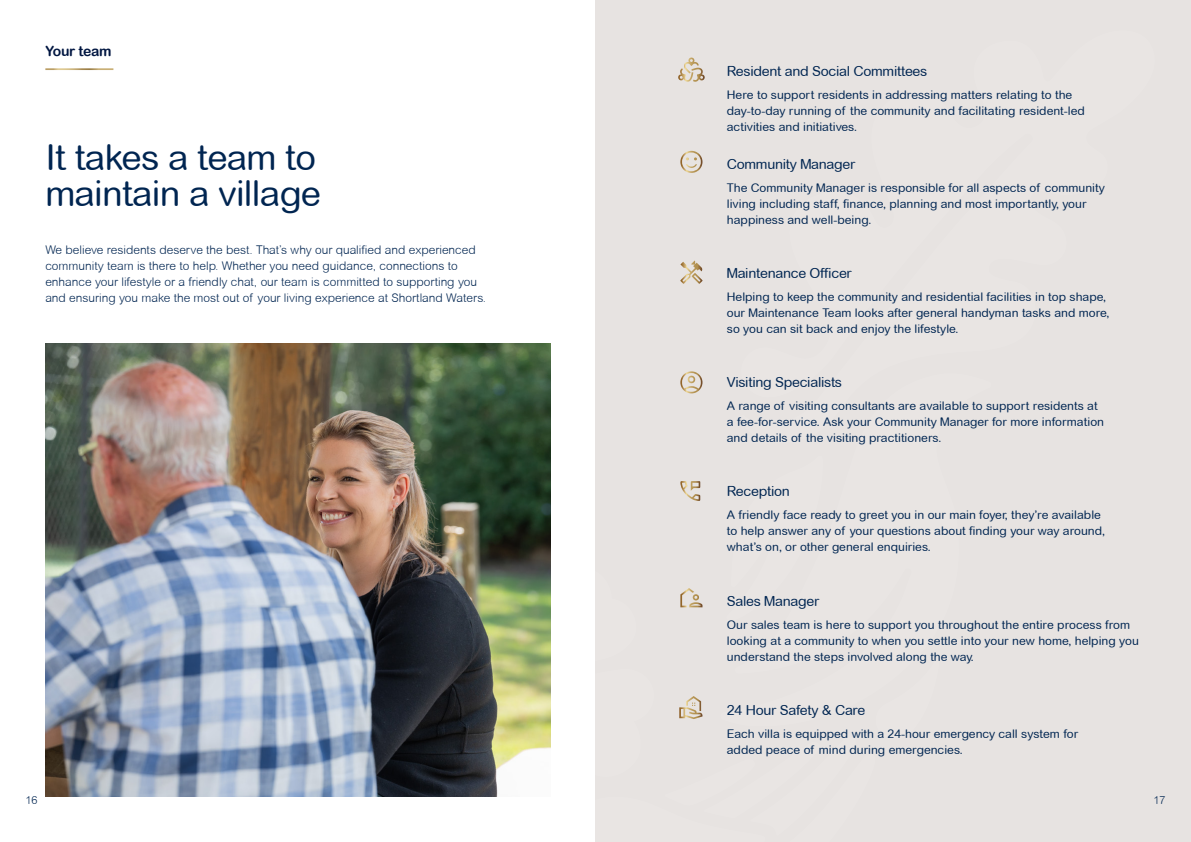
<style>
.page{position:relative;width:1191px;height:842px;background:#fff}
.page>*{position:absolute;margin:0;border:0;box-sizing:border-box;transform-origin:0 0}
.t1{font:36px/36px "Arial Rounded MT";letter-spacing:-.02em;color:#002551}
.t2{font:14px "Arial Rounded MT";letter-spacing:-.02em;color:#002551}
.t3{font:14px "Arial Rounded MT Bold";letter-spacing:-.02em;color:#001641}
.t4{font:12px/16px "Arial Rounded MT";color:#002551}
.t5{font:300 12px/16px "Arial Rounded MT";color:#002551}
.t6{font:300 11px "Arial Rounded MT";color:#002551}
</style>
<div class="page">
<div style="left:595px;top:0;width:596px;height:842px;background:#e7e3e1"></div>
<img style="left:45px;top:343px;width:505px;height:453px">
<svg style="left:678px;top:58px;width:26px;height:24px"></svg>
<svg style="left:680px;top:261px;width:22px;height:23px"></svg>
<svg style="left:680px;top:151px;width:22px;height:22px"></svg>
<svg style="left:409px;top:371px;width:294px;height:426px"></svg>
<p class="t3" style="left:45px;top:42px;width:68px">Your team</p>
<h1 class="t1" style="left:45px;top:139px;width:277px">It takes a team to maintain a village</h1>
<p class="t5" style="left:45px;top:242px;width:442px">We believe residents deserve the best. That’s why our qualified and experienced community team is there to help. Whether you need guidance, connections to enhance your lifestyle or a friendly chat, our team is committed to supporting you and ensuring you make the most out of your living experience at Shortland Waters.</p>
<p class="t2" style="left:727px;top:63px;width:202px">Resident and Social Committees</p>
<p class="t4" style="left:727px;top:87px;width:359px">Here to support residents in addressing matters relating to the day-to-day running of the community and facilitating resident-led activities and initiatives.</p>
<p class="t2" style="left:727px;top:156px;width:130px">Community Manager</p>
<p class="t4" style="left:727px;top:180px;width:379px">The Community Manager is responsible for all aspects of community living including staff, finance, planning and most importantly, your happiness and well-being.</p>
<p class="t2" style="left:727px;top:265px;width:126px">Maintenance Officer</p>
<p class="t4" style="left:727px;top:289px;width:384px">Helping to keep the community and residential facilities in top shape, our Maintenance Team looks after general handyman tasks and more, so you can sit back and enjoy the lifestyle.</p>
<p class="t2" style="left:727px;top:374px;width:117px">Visiting Specialists</p>
<p class="t4" style="left:727px;top:398px;width:379px">A range of visiting consultants are available to support residents at a fee-for-service. Ask your Community Manager for more information and details of the visiting practitioners.</p>
<p class="t2" style="left:727px;top:483px;width:65px">Reception</p>
<p class="t4" style="left:727px;top:507px;width:380px">A friendly face ready to greet you in our main foyer, they’re available to help answer any of your questions about finding your way around, what’s on, or other general enquiries.</p>
<p class="t2" style="left:727px;top:592px;width:94px">Sales Manager</p>
<p class="t4" style="left:727px;top:616px;width:413px">Our sales team is here to support you throughout the entire process from looking at a community to when you settle into your new home, helping you understand the steps involved along the way.</p>
<p class="t2" style="left:727px;top:701px;width:140px">24 Hour Safety &amp; Care</p>
<p class="t4" style="left:727px;top:725px;width:353px">Each villa is equipped with a 24-hour emergency call system for added peace of mind during emergencies.</p>
<p class="t6" style="left:25px;top:794px;width:14px">16</p>
<p class="t6" style="left:1153px;top:794px;width:14px">17</p>
</div>
